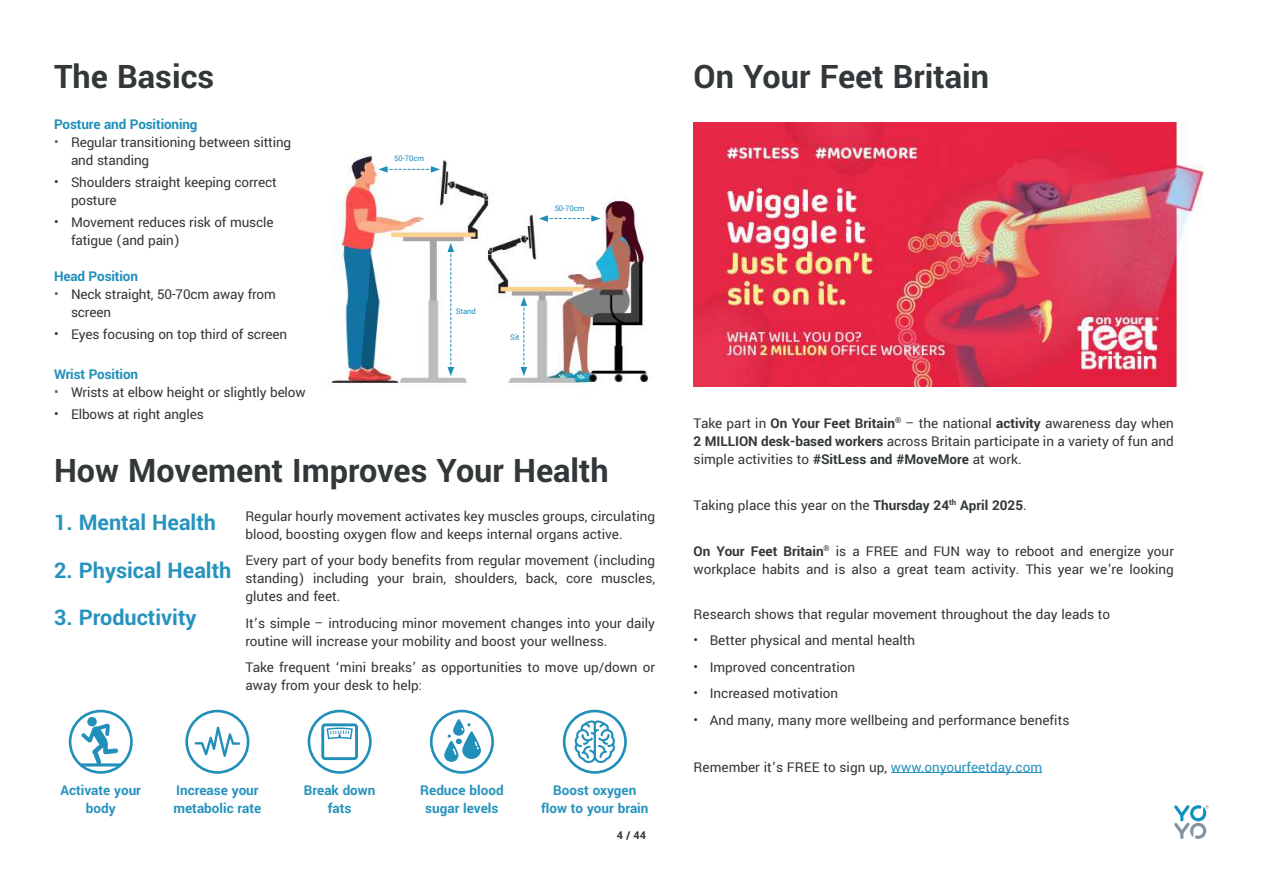
<style>
.page{position:relative;width:1263px;height:893px;background:#fff}
.page>*{position:absolute;margin:0;border:0;box-sizing:border-box;transform-origin:0 0}
.t1{font:700 36px "Yantramanav";color:#323739}
.t2{font:700 24px "Yantramanav";color:#2693be}
.t3{font:15px/18px "Yantramanav";color:#323739}
.t4{font:700 15px/18px "Yantramanav";color:#2693be;text-align:center}
.t5{font:700 15px "Yantramanav";letter-spacing:-.01em;color:#218fba}
.t6{font:700 12px "Yantramanav";color:#323739}
.t7{font:8.55px "Yantramanav";letter-spacing:-.01em;color:#218fba}
.s1{color:#56666d}
.s2{font-weight:700}
.s3{color:#2693be}
</style>
<div class="page">
<svg style="left:1174px;top:805px;width:35px;height:34px"></svg>
<img style="left:331px;top:152px;width:322px;height:233px">
<svg style="left:378px;top:166px;width:62px;height:7px"></svg>
<svg style="left:539px;top:215px;width:61px;height:7px"></svg>
<svg style="left:447px;top:243px;width:7px;height:133px"></svg>
<svg style="left:520px;top:297px;width:7px;height:79px"></svg>
<svg style="left:80px;top:717px;width:42px;height:49px"></svg>
<div style="left:69px;top:710px;width:64px;height:64px;border:3px solid #218fba;border-radius:50%"></div>
<svg style="left:195px;top:727px;width:45px;height:30px"></svg>
<div style="left:185px;top:710px;width:64px;height:64px;border:3px solid #218fba;border-radius:50%"></div>
<svg style="left:321px;top:723px;width:37px;height:37px"></svg>
<div style="left:308px;top:710px;width:64px;height:64px;border:3px solid #218fba;border-radius:50%"></div>
<svg style="left:444px;top:719px;width:37px;height:43px"></svg>
<div style="left:430px;top:710px;width:64px;height:64px;border:3px solid #218fba;border-radius:50%"></div>
<svg style="left:575px;top:720px;width:40px;height:43px"></svg>
<div style="left:563px;top:710px;width:64px;height:64px;border:3px solid #218fba;border-radius:50%"></div>
<hr style="left:891px;top:772px;width:151px;height:1px;background:#2693be">
<img style="left:694px;top:122px;width:510px;height:264px">
<h1 class="t1" style="left:54px;top:55px;width:162px">The Basics</h1>
<h1 class="t1" style="left:694px;top:55px;width:297px">On Your Feet Britain</h1>
<p class="t5" style="left:54px;top:115px;width:145px">Posture and Positioning</p>
<p class="t3" style="left:71px;top:133px;width:222px;text-indent:-17px"><span class="s1">•</span> Regular transitioning between sitting and standing</p>
<p class="t3" style="left:71px;top:174px;width:207px;text-indent:-17px">• Shoulders straight keeping correct posture</p>
<p class="t3" style="left:71px;top:214px;width:204px;text-indent:-17px">• Movement reduces risk of muscle fatigue (and pain)</p>
<p class="t5" style="left:54px;top:267px;width:86px">Head Position</p>
<p class="t3" style="left:71px;top:286px;width:206px;text-indent:-17px"><span class="s1">•</span> Neck straight, 50-70cm away from screen</p>
<p class="t3" style="left:54px;top:326px;width:235px">• Eyes focusing on top third of screen</p>
<p class="t5" style="left:54px;top:365px;width:86px">Wrist Position</p>
<p class="t3" style="left:54px;top:383px;width:253px"><span class="s1">•</span> Wrists at elbow height or slightly below</p>
<p class="t3" style="left:54px;top:406px;width:151px">• Elbows at right angles</p>
<p class="t7" style="left:394px;top:153px;width:31px">50-70cm</p>
<p class="t7" style="left:555px;top:203px;width:31px">50-70cm</p>
<p class="t7" style="left:456px;top:306px;width:22px">Stand</p>
<p class="t7" style="left:510px;top:332px;width:11px">Sit</p>
<h1 class="t1" style="left:54px;top:449px;width:556px">How Movement Improves Your Health</h1>
<h2 class="t2" style="left:54px;top:508px;width:164px">1. Mental Health</h2>
<h2 class="t2" style="left:54px;top:555px;width:179px">2. Physical Health</h2>
<h2 class="t2" style="left:54px;top:603px;width:144px">3. Productivity</h2>
<p class="t3" style="left:245px;top:507px;width:411px">Regular hourly movement activates key muscles groups, circulating blood, boosting oxygen flow and keeps internal organs active.</p>
<p class="t3" style="left:245px;top:552px;width:411px;text-align:justify">Every part of your body benefits from regular movement (including standing) including your brain, shoulders, back, core muscles, glutes and feet.</p>
<p class="t3" style="left:245px;top:614px;width:411px">It’s simple – introducing minor movement changes into your daily routine will increase your mobility and boost your wellness.</p>
<p class="t3" style="left:245px;top:659px;width:411px">Take frequent ‘mini breaks’ as opportunities to move up/down or away from your desk to help:</p>
<p class="t4" style="left:61px;top:782px;width:82px">Activate your body</p>
<p class="t4" style="left:173px;top:782px;width:89px;text-align:left">Increase your metabolic rate</p>
<p class="t4" style="left:304px;top:782px;width:73px">Break down fats</p>
<p class="t4" style="left:420px;top:782px;width:85px">Reduce blood sugar levels</p>
<p class="t4" style="left:541px;top:782px;width:109px">Boost oxygen flow to your brain</p>
<p class="t6" style="left:617px;top:828px;width:31px">4 / 44</p>
<p class="t3" style="left:694px;top:414px;width:482px;text-align:justify">Take part in <span class="s2">On Your Feet Britain</span><sup>®</sup> – the national <span class="s2">activity</span> awareness day when <span class="s2">2 MILLION desk-based workers</span> across Britain participate in a variety of fun and simple activities to <span class="s2">#SitLess and #MoveMore</span> at work.</p>
<p class="t3" style="left:694px;top:496px;width:335px">Taking place this year on the <span class="s2">Thursday 24</span><sup>th</sup> <span class="s2">April 2025</span>.</p>
<p class="t3" style="left:694px;top:543px;width:482px"><span class="s2">On Your Feet Britain</span><sup>®</sup> is a FREE and FUN way to reboot and energize your workplace habits and is also a great team activity. This year we’re looking</p>
<p class="t3" style="left:694px;top:605px;width:418px">Research shows that regular movement throughout the day leads to</p>
<p class="t3" style="left:694px;top:632px;width:223px">• Better physical and mental health</p>
<p class="t3" style="left:694px;top:658px;width:163px">• Improved concentration</p>
<p class="t3" style="left:694px;top:685px;width:146px">• Increased motivation</p>
<p class="t3" style="left:694px;top:711px;width:377px">• And many, many more wellbeing and performance benefits</p>
<p class="t3" style="left:694px;top:758px;width:350px">Remember it’s FREE to sign up, <span class="s3">www.onyourfeetday.com</span></p>
</div>
